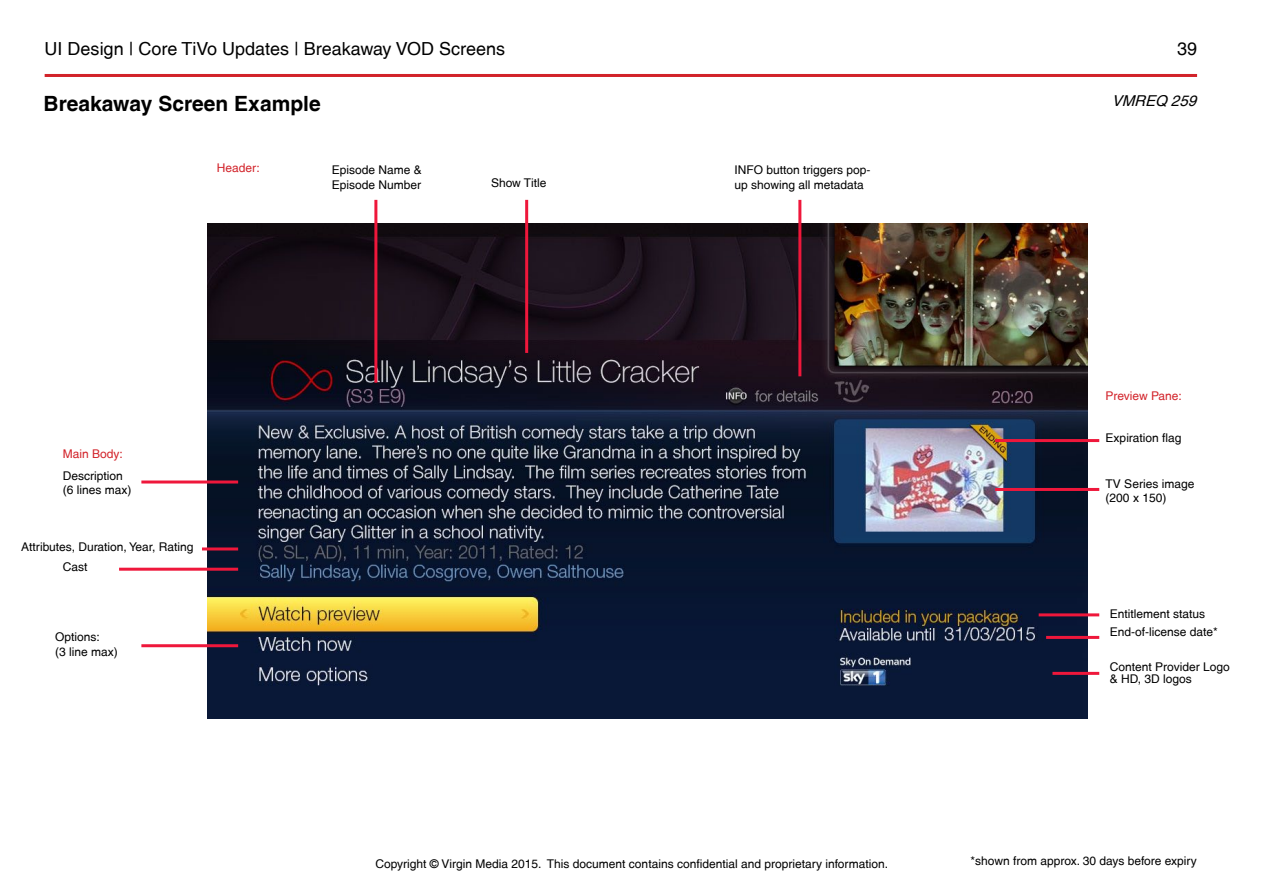
<style>
.page{position:relative;width:1263px;height:893px;background:#fff}
.page>*{position:absolute;margin:0;border:0;box-sizing:border-box;transform-origin:0 0}
.t1{font:700 21px "Ryans Helvetica";color:#000}
.t2{font:500 18px "Ryans Helvetica";color:#000}
.t3{font:italic 500 15px "Ryans Helvetica";color:#000}
.t4{font:500 12px/14.4px "Ryans Helvetica";color:#000}
.t5{font:500 12px "Ryans Helvetica";color:#d2232a}
</style>
<div class="page">
<hr style="left:45px;top:74px;width:1152px;height:3px;background:#d2232a">
<img style="left:207px;top:223px;width:880px;height:495px">
<hr style="left:1052px;top:672px;width:47px;height:3px;background:#ef173b">
<hr style="left:995px;top:488px;width:104px;height:3px;background:#ef173b">
<hr style="left:995px;top:439px;width:104px;height:3px;background:#ef173b">
<hr style="left:798px;top:200px;width:3px;height:176px;background:#ef173b">
<hr style="left:141px;top:644px;width:97px;height:3px;background:#ef173b">
<hr style="left:141px;top:480px;width:97px;height:3px;background:#ef173b">
<hr style="left:202px;top:547px;width:36px;height:3px;background:#ef173b">
<hr style="left:119px;top:568px;width:119px;height:3px;background:#ef173b">
<hr style="left:525px;top:200px;width:3px;height:153px;background:#ef173b">
<hr style="left:374px;top:200px;width:3px;height:183px;background:#ef173b">
<hr style="left:1039px;top:613px;width:60px;height:3px;background:#ef173b">
<hr style="left:1046px;top:636px;width:53px;height:3px;background:#ef173b">
<h2 class="t2" style="left:45px;top:39px;width:462px">UI Design | Core TiVo Updates | Breakaway VOD Screens</h2>
<h2 class="t2" style="left:1177px;top:39px;width:22px">39</h2>
<h1 class="t1" style="left:44px;top:91px;width:279px">Breakaway Screen Example</h1>
<p class="t3" style="left:1112px;top:92px;width:90px">VMREQ 259</p>
<p class="t5" style="left:217px;top:161px;width:45px">Header:</p>
<p class="t4" style="left:332px;top:163px;width:92px">Episode Name &amp;<br>Episode Number</p>
<p class="t4" style="left:491px;top:176px;width:57px">Show Title</p>
<p class="t4" style="left:735px;top:163px;width:137px">INFO button triggers pop&shy;up showing all metadata</p>
<p class="t5" style="left:63px;top:447px;width:62px">Main Body:</p>
<p class="t4" style="left:63px;top:468px;width:70px">Description (6 lines max)</p>
<p class="t4" style="left:21px;top:539px;width:174px">Attributes, Duration, Year, Rating</p>
<p class="t4" style="left:63px;top:560px;width:26px">Cast</p>
<p class="t4" style="left:55px;top:630px;width:64px">Options:<br>(3 line max)</p>
<p class="t4" style="left:375px;top:856px;width:514px">Copyright © Virgin Media 2015. This document contains confidential and proprietary information.</p>
<p class="t5" style="left:1106px;top:389px;width:78px">Preview Pane:</p>
<p class="t4" style="left:1106px;top:431px;width:77px">Expiration flag</p>
<p class="t4" style="left:1106px;top:477px;width:90px">TV Series image (200 x 150)</p>
<p class="t4" style="left:1110px;top:605px;width:110px;line-height:17.4px">Entitlement status<br>End-of-license date*</p>
<p class="t4" style="left:1110px;top:661px;width:121px;line-height:12px">Content Provider Logo &amp; HD, 3D logos</p>
<p class="t4" style="left:971px;top:853px;width:228px">*shown from approx. 30 days before expiry</p>
</div>
